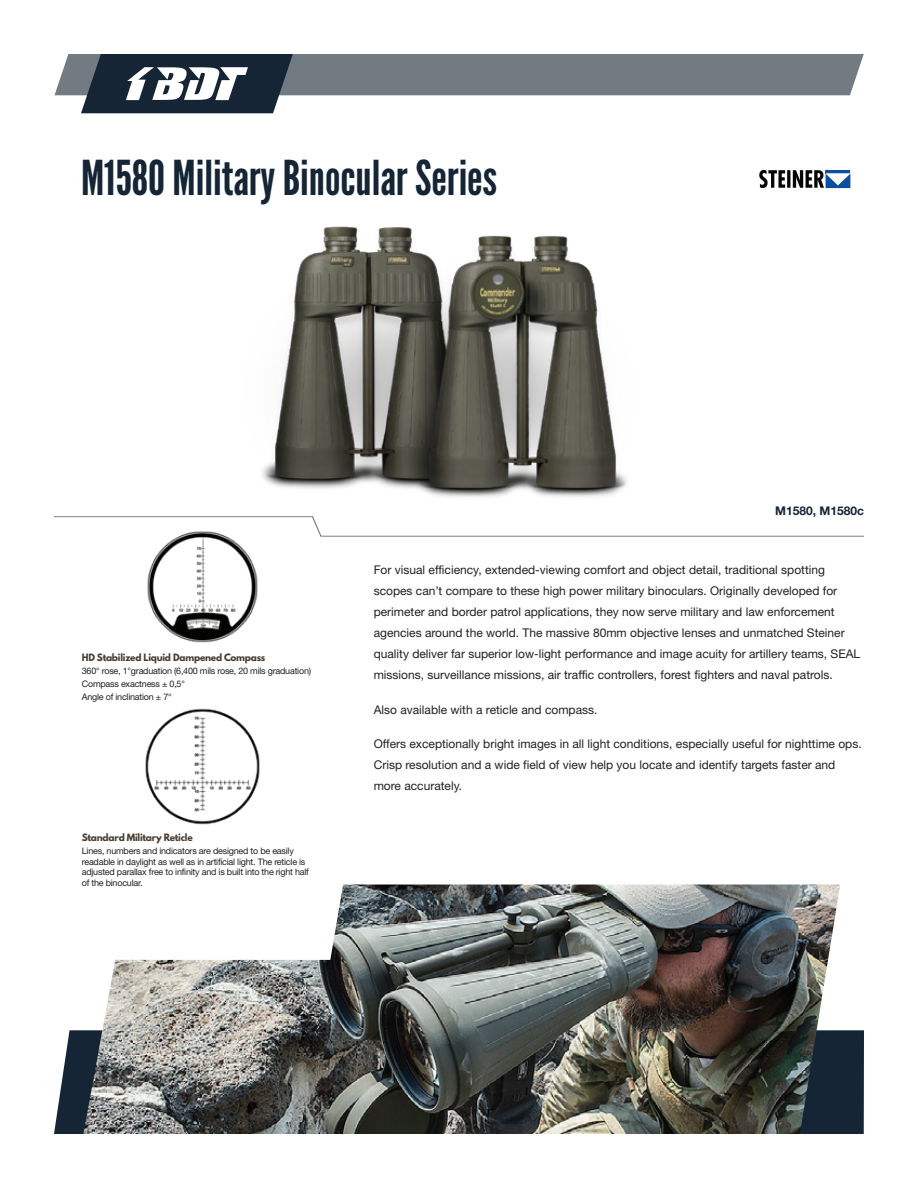
<style>
.page{position:relative;width:918px;height:1188px;background:#fff}
.page>*{position:absolute;margin:0;border:0;box-sizing:border-box;transform-origin:0 0}
.t1{font:48px "League Gothic";color:#152535}
.t2{font:12px/21px "Helvetica Neue";color:#231f20}
.t3{font:700 12px "Helvetica Neue";color:#152535}
.t4{font:9px/10.5px "Helvetica Neue";letter-spacing:-.025em;color:#231f20}
.t5{font:700 9px "League Spartan";letter-spacing:-.025em;color:#483d33}
</style>
<div class="page">
<img style="left:262px;top:226px;width:365px;height:272px">
<svg style="left:55px;top:54px;width:809px;height:59px"></svg>
<svg style="left:759px;top:170px;width:91px;height:18px"></svg>
<svg style="left:54px;top:516px;width:810px;height:21px"></svg>
<svg style="left:54px;top:1030px;width:810px;height:104px;background:#384553"></svg>
<img style="left:83px;top:885px;width:757px;height:249px">
<img style="left:71px;top:523px;width:263px;height:120px">
<img style="left:145px;top:708px;width:115px;height:117px">
<h1 class="t1" style="left:81px;top:149px;width:418px">M1580 Military Binocular Series</h1>
<p class="t3" style="left:775px;top:503px;width:90px">M1580, M1580c</p>
<p class="t5" style="left:82px;top:650px;width:185px">HD Stabilized Liquid Dampened Compass</p>
<p class="t4" style="left:82px;top:664px;width:231px;line-height:12.9px">360° rose, 1°graduation (6,400 mils rose, 20 mils graduation)<br>Compass exactness ± 0,5°<br>Angle of inclination ± 7°</p>
<p class="t5" style="left:82px;top:830px;width:112px">Standard Military Reticle</p>
<p class="t4" style="left:82px;top:845px;width:229px">Lines, numbers and indicators are designed to be easily readable in daylight as well as in artificial light. The reticle is adjusted parallax free to infinity and is built into the right half of the binocular.</p>
<p class="t2" style="left:374px;top:559px;width:488px">For visual efficiency, extended-viewing comfort and object detail, traditional spotting scopes can’t compare to these high power military binoculars. Originally developed for perimeter and border patrol applications, they now serve military and law enforcement agencies around the world. The massive 80mm objective lenses and unmatched Steiner quality deliver far superior low-light performance and image acuity for artillery teams, SEAL missions, surveillance missions, air traffic controllers, forest fighters and naval patrols.</p>
<p class="t2" style="left:374px;top:699px;width:225px">Also available with a reticle and compass.</p>
<p class="t2" style="left:374px;top:733px;width:490px">Offers exceptionally bright images in all light conditions, especially useful for nighttime ops.<br>Crisp resolution and a wide field of view help you locate and identify targets faster and more accurately.</p>
</div>
